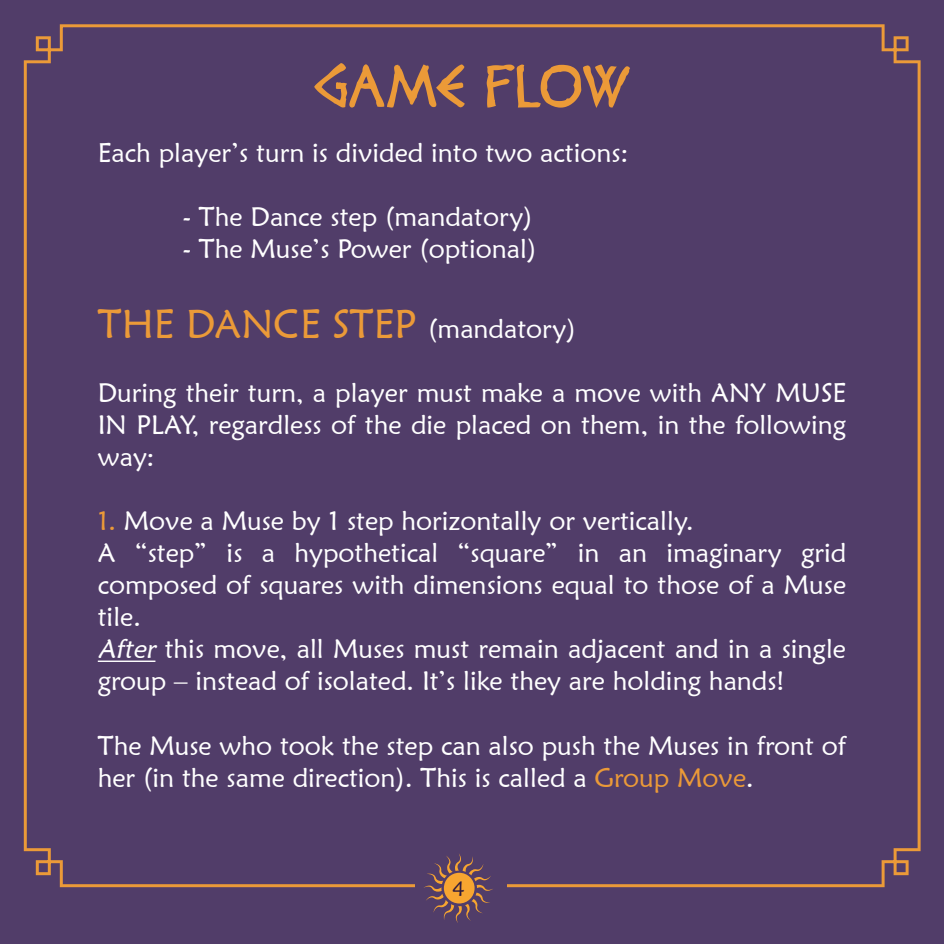
<style>
.page{position:relative;width:944px;height:944px;background:#513d69}
.page>*{position:absolute;margin:0;border:0;box-sizing:border-box;transform-origin:0 0}
.t1{font:53.7px "Diogenes";letter-spacing:.02em;color:#eb9a38}
.t2{font:40.2px "Maiandra GD";color:#eb9a38}
.t3{font:26.7px/32.1px "Maiandra GD";color:#fff}
.t4{font:21px "Maiandra GD";color:#2d1a3d}
.s1{font-size:26.7px;color:#fff}
.s2{color:#eb9a38}
.s3{font-style:italic}
</style>
<div class="page">
<div style="left:24px;top:24px;width:897px;height:863px;background:#513d69"></div>
<div style="left:415px;top:848px;width:91px;height:78px;background:#513d69"></div>
<svg style="left:424px;top:854px;width:69px;height:69px"></svg>
<div style="left:444px;top:873px;width:31px;height:30px;background:#f7a530;border-radius:50%"></div>
<hr style="left:98px;top:661px;width:57px;height:1px;background:#fff">
<h1 class="t1" style="left:314px;top:58px;width:318px">GAME FLOW</h1>
<p class="t3" style="left:98px;top:136px;width:533px">Each player’s turn is divided into two actions:</p>
<p class="t3" style="left:183px;top:200px;width:351px">- The Dance step (mandatory)</p>
<p class="t3" style="left:183px;top:232px;width:355px">- The Muse’s Power (optional)</p>
<h2 class="t2" style="left:98px;top:299px;width:480px">THE DANCE STEP <span class="s1">(mandatory)</span></h2>
<p class="t3" style="left:98px;top:376px;width:750px;text-align:justify">During their turn, a player must make a move with ANY MUSE IN PLAY, regardless of the die placed on them, in the following way:</p>
<p class="t3" style="left:98px;top:504px;width:750px"><span class="s2">1.</span> Move a Muse by 1 step horizontally or vertically.<br>A “step” is a hypothetical “square” in an imaginary grid composed of squares with dimensions equal to those of a Muse tile.<br><span class="s3">After</span> this move, all Muses must remain adjacent and in a single group – instead of isolated. It’s like they are holding hands!</p>
<p class="t3" style="left:98px;top:729px;width:750px">The Muse who took the step can also push the Muses in front of her (in the same direction). This is called a <span class="s2">Group Move</span>.</p>
<p class="t4" style="left:453px;top:876px;width:13px">4</p>
</div>
